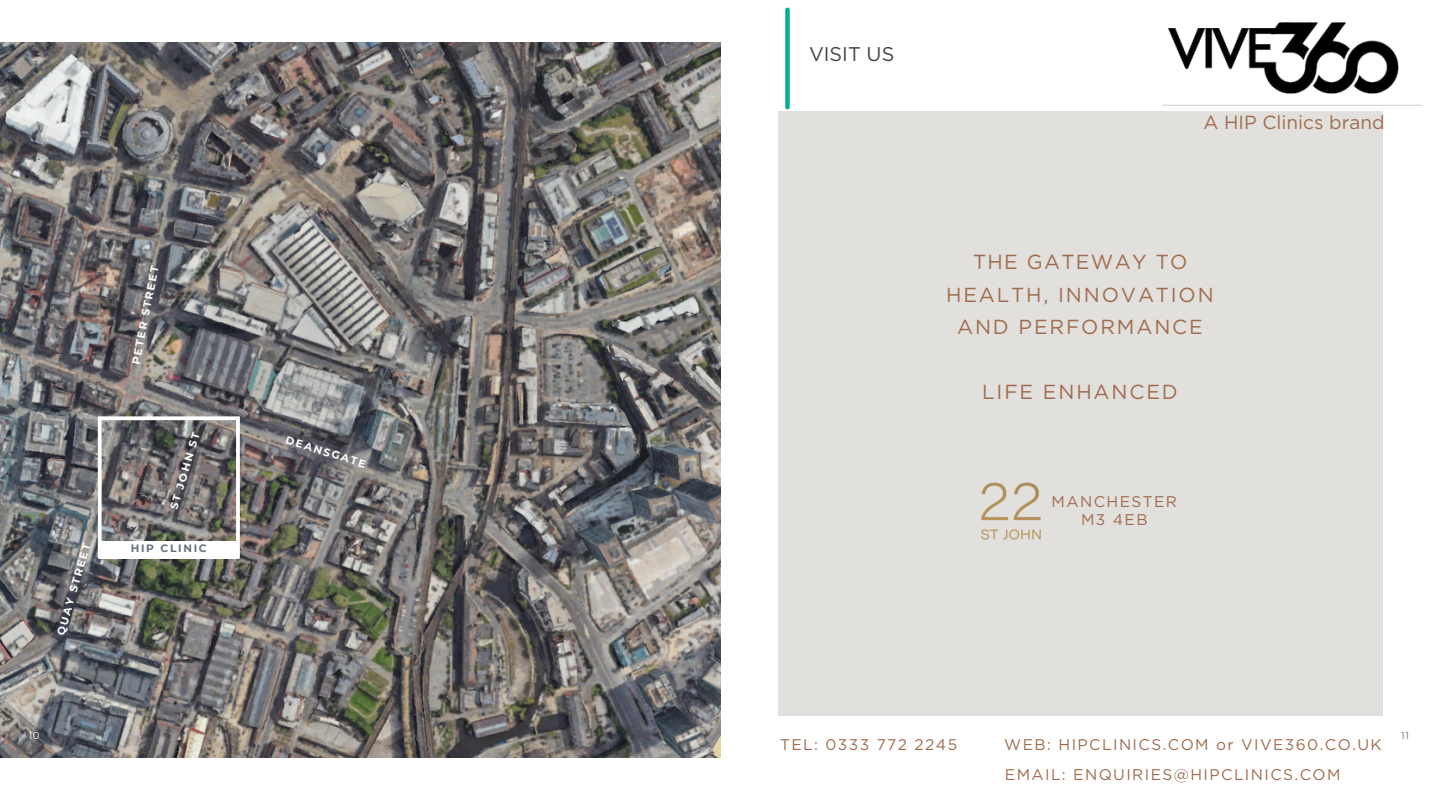
<style>
.page{position:relative;width:1440px;height:810px;background:#fff}
.page>*{position:absolute;margin:0;border:0;box-sizing:border-box;transform-origin:0 0}
.t1{font:20.25px/32.7px "Gotham";letter-spacing:.09em;color:#a06c4f;text-align:center}
.t2{font:20.25px "Gotham";letter-spacing:.07em;color:#a06c4f}
.t3{font:19.8px "Gotham";color:#434343}
.t4{font:18.9px "Gotham";color:#a06c4f}
.t5{font:15.45px "Gotham";letter-spacing:.09em;color:#a06c4f}
.t6{font:700 10.65px "Montserrat";color:#fff}
.t7{font:700 10.65px "Montserrat";letter-spacing:.16em;color:#67717e}
.t8{font:10.2px "Montserrat";color:#fff}
.t9{font:10.2px "Montserrat";color:#67717e}
</style>
<div class="page">
<img style="left:0;top:43px;width:720px;height:714px">
<div style="left:778px;top:111px;width:605px;height:605px;background:#e1e0dc"></div>
<svg style="left:98px;top:416px;width:142px;height:142px;background:#7b7878"></svg>
<div style="left:100px;top:541px;width:138px;height:17px;background:#fff"></div>
<img style="left:1168px;top:22px;width:231px;height:72px">
<hr style="left:1162px;top:105px;width:260px;height:1px;background:#ccc">
<div style="left:785px;top:10px;width:5px;height:97px;background:#05ae97"></div>
<img style="left:981px;top:483px;width:60px;height:57px">
<p class="t6" style="left:54px;top:633px;width:96px;rotate:-74deg">QUAY STREET</p>
<p class="t6" style="left:129px;top:363px;width:102px;rotate:-79deg">PETER STREET</p>
<p class="t6" style="left:168px;top:508px;width:82px;rotate:-74deg">ST JOHN ST</p>
<p class="t7" style="left:131px;top:542px;width:77px">HIP CLINIC</p>
<p class="t6" style="left:288px;top:433px;width:85px;rotate:17deg">DEANSGATE</p>
<p class="t3" style="left:809px;top:42px;width:87px">VISIT US</p>
<p class="t4" style="left:1204px;top:110px;width:183px">A HIP Clinics brand</p>
<p class="t2" style="left:973px;top:250px;width:216px">THE GATEWAY TO</p>
<p class="t1" style="left:946px;top:278px;width:269px">HEALTH, INNOVATION<br>AND PERFORMANCE</p>
<p class="t1" style="left:982px;top:376px;width:197px">LIFE ENHANCED</p>
<p class="t5" style="left:1052px;top:492px;width:127px">MANCHESTER</p>
<p class="t5" style="left:1081px;top:510px;width:68px">M3 4EB</p>
<p class="t8" style="left:29px;top:729px;width:12px">10</p>
<p class="t9" style="left:1401px;top:729px;width:9px">11</p>
<p class="t5" style="left:780px;top:735px;width:179px">TEL: 0333 772 2245</p>
<p class="t5" style="left:1004px;top:735px;width:379px">WEB: HIPCLINICS.COM or VIVE360.CO.UK</p>
<p class="t5" style="left:1005px;top:765px;width:337px">EMAIL: ENQUIRIES@HIPCLINICS.COM</p>
</div>
